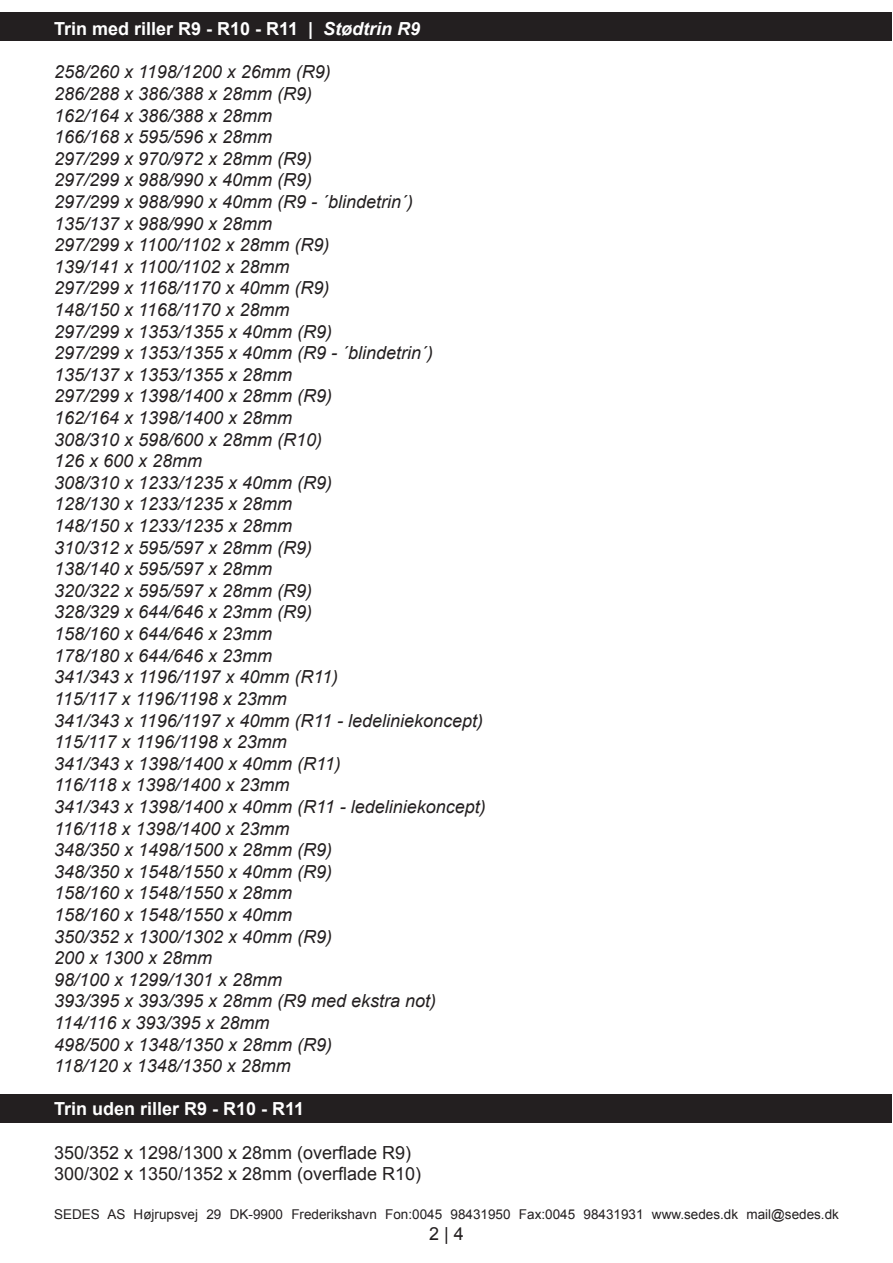
<style>
.page{position:relative;width:893px;height:1263px;background:#fff}
.page>*{position:absolute;margin:0;border:0;box-sizing:border-box;transform-origin:0 0}
.t1{font:italic 18px "Arial";color:#231f20}
.t2{font:18px "Arial";color:#231f20}
.t3{font:700 18px "Arial";color:#fff}
.t4{font:13.5px "Arial";color:#231f20}
.s1{font-style:italic}
</style>
<div class="page">
<div style="left:0;top:12px;width:891px;height:28px;background:#231f20"></div>
<div style="left:0;top:1094px;width:891px;height:29px;background:#231f20"></div>
<p class="t3" style="left:54px;top:17px;width:368px">Trin med riller R9 - R10 - R11 | <span class="s1">Stødtrin R9</span></p>
<p class="t1" style="left:54px;top:60px;width:278px">258/260 x 1198/1200 x 26mm (R9)</p>
<p class="t1" style="left:54px;top:82px;width:260px">286/288 x 386/388 x 28mm (R9)</p>
<p class="t1" style="left:54px;top:104px;width:220px">162/164 x 386/388 x 28mm</p>
<p class="t1" style="left:54px;top:125px;width:220px">166/168 x 595/596 x 28mm</p>
<p class="t1" style="left:54px;top:147px;width:260px">297/299 x 970/972 x 28mm (R9)</p>
<p class="t1" style="left:54px;top:168px;width:260px">297/299 x 988/990 x 40mm (R9)</p>
<p class="t1" style="left:54px;top:190px;width:361px">297/299 x 988/990 x 40mm (R9 - ´blindetrin´)</p>
<p class="t1" style="left:54px;top:212px;width:220px">135/137 x 988/990 x 28mm</p>
<p class="t1" style="left:54px;top:233px;width:277px">297/299 x 1100/1102 x 28mm (R9)</p>
<p class="t1" style="left:54px;top:255px;width:237px">139/141 x 1100/1102 x 28mm</p>
<p class="t1" style="left:54px;top:276px;width:277px">297/299 x 1168/1170 x 40mm (R9)</p>
<p class="t1" style="left:54px;top:298px;width:237px">148/150 x 1168/1170 x 28mm</p>
<p class="t1" style="left:54px;top:320px;width:280px">297/299 x 1353/1355 x 40mm (R9)</p>
<p class="t1" style="left:54px;top:341px;width:381px">297/299 x 1353/1355 x 40mm (R9 - ´blindetrin´)</p>
<p class="t1" style="left:54px;top:363px;width:240px">135/137 x 1353/1355 x 28mm</p>
<p class="t1" style="left:54px;top:384px;width:280px">297/299 x 1398/1400 x 28mm (R9)</p>
<p class="t1" style="left:54px;top:406px;width:240px">162/164 x 1398/1400 x 28mm</p>
<p class="t1" style="left:54px;top:428px;width:270px">308/310 x 598/600 x 28mm (R10)</p>
<p class="t1" style="left:54px;top:449px;width:150px">126 x 600 x 28mm</p>
<p class="t1" style="left:54px;top:471px;width:280px">308/310 x 1233/1235 x 40mm (R9)</p>
<p class="t1" style="left:54px;top:492px;width:240px">128/130 x 1233/1235 x 28mm</p>
<p class="t1" style="left:54px;top:514px;width:240px">148/150 x 1233/1235 x 28mm</p>
<p class="t1" style="left:54px;top:536px;width:260px">310/312 x 595/597 x 28mm (R9)</p>
<p class="t1" style="left:54px;top:557px;width:220px">138/140 x 595/597 x 28mm</p>
<p class="t1" style="left:54px;top:579px;width:260px">320/322 x 595/597 x 28mm (R9)</p>
<p class="t1" style="left:54px;top:600px;width:260px">328/329 x 644/646 x 23mm (R9)</p>
<p class="t1" style="left:54px;top:622px;width:220px">158/160 x 644/646 x 23mm</p>
<p class="t1" style="left:54px;top:644px;width:220px">178/180 x 644/646 x 23mm</p>
<p class="t1" style="left:54px;top:665px;width:286px">341/343 x 1196/1197 x 40mm (R11)</p>
<p class="t1" style="left:54px;top:687px;width:234px">115/117 x 1196/1198 x 23mm</p>
<p class="t1" style="left:54px;top:708px;width:431px">341/343 x 1196/1197 x 40mm (R11 - ledeliniekoncept)</p>
<p class="t1" style="left:54px;top:730px;width:234px">115/117 x 1196/1198 x 23mm</p>
<p class="t1" style="left:54px;top:752px;width:288px">341/343 x 1398/1400 x 40mm (R11)</p>
<p class="t1" style="left:54px;top:773px;width:237px">116/118 x 1398/1400 x 23mm</p>
<p class="t1" style="left:54px;top:795px;width:433px">341/343 x 1398/1400 x 40mm (R11 - ledeliniekoncept)</p>
<p class="t1" style="left:54px;top:816px;width:237px">116/118 x 1398/1400 x 23mm</p>
<p class="t1" style="left:54px;top:838px;width:280px">348/350 x 1498/1500 x 28mm (R9)</p>
<p class="t1" style="left:54px;top:860px;width:280px">348/350 x 1548/1550 x 40mm (R9)</p>
<p class="t1" style="left:54px;top:881px;width:240px">158/160 x 1548/1550 x 28mm</p>
<p class="t1" style="left:54px;top:903px;width:240px">158/160 x 1548/1550 x 40mm</p>
<p class="t1" style="left:54px;top:924px;width:280px">350/352 x 1300/1302 x 40mm (R9)</p>
<p class="t1" style="left:54px;top:946px;width:160px">200 x 1300 x 28mm</p>
<p class="t1" style="left:54px;top:968px;width:230px">98/100 x 1299/1301 x 28mm</p>
<p class="t1" style="left:54px;top:989px;width:384px">393/395 x 393/395 x 28mm (R9 med ekstra not)</p>
<p class="t1" style="left:54px;top:1011px;width:217px">114/116 x 393/395 x 28mm</p>
<p class="t1" style="left:54px;top:1032px;width:280px">498/500 x 1348/1350 x 28mm (R9)</p>
<p class="t1" style="left:54px;top:1054px;width:238px">118/120 x 1348/1350 x 28mm</p>
<p class="t3" style="left:54px;top:1097px;width:252px">Trin uden riller R9 - R10 - R11</p>
<p class="t2" style="left:54px;top:1140px;width:359px">350/352 x 1298/1300 x 28mm (overflade R9)</p>
<p class="t2" style="left:54px;top:1162px;width:369px">300/302 x 1350/1352 x 28mm (overflade R10)</p>
<p class="t4" style="left:54px;top:1205px;width:786px">SEDES AS Højrupsvej 29 DK-9900 Frederikshavn Fon:0045 98431950 Fax:0045 98431931 www.sedes.dk mail@sedes.dk</p>
<p class="t2" style="left:429px;top:1222px;width:36px">2 | 4</p>
</div>
